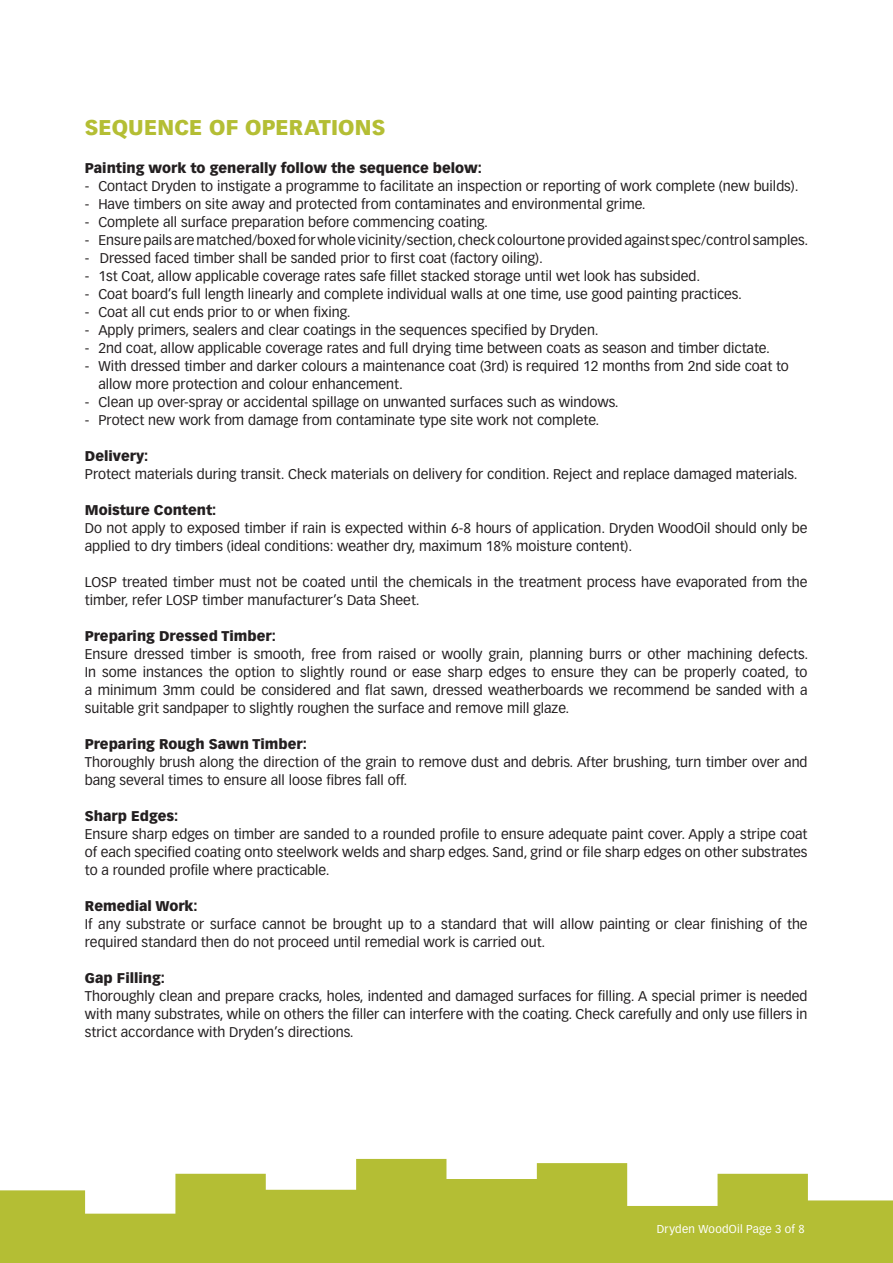
<style>
.page{position:relative;width:893px;height:1263px;background:#fff}
.page>*{position:absolute;margin:0;border:0;box-sizing:border-box;transform-origin:0 0}
.t1{font:900 21px "Vectora LT Std";letter-spacing:.01em;color:#b4be34}
.t2{font:13.8px/18px "Vectora LT Std";color:#231f20}
.t3{font:900 13.8px "Vectora LT Std";color:#231f20}
.t4{font:11.25px "Vectora LT Std";letter-spacing:.025em;color:#fff}
</style>
<div class="page">
<svg style="left:0;top:1159px;width:893px;height:104px;fill:#b4be34"></svg>
<h1 class="t1" style="left:85px;top:115px;width:302px">SEQUENCE OF OPERATIONS</h1>
<p class="t3" style="left:85px;top:159px;width:399px">Painting work to generally follow the sequence below:</p>
<p class="t2" style="left:85px;top:177px;width:715px">- Contact Dryden to instigate a programme to facilitate an inspection or reporting of work complete (new builds).</p>
<p class="t2" style="left:85px;top:195px;width:562px">- Have timbers on site away and protected from contaminates and environmental grime.</p>
<p class="t2" style="left:85px;top:213px;width:405px">- Complete all surface preparation before commencing coating.</p>
<p class="t2" style="left:85px;top:231px;width:725px">- Ensure pails are matched/boxed for whole vicinity/section, check colourtone provided against spec/control samples.</p>
<p class="t2" style="left:85px;top:249px;width:460px">- Dressed faced timber shall be sanded prior to first coat (factory oiling).</p>
<p class="t2" style="left:85px;top:267px;width:617px">- 1st Coat, allow applicable coverage rates safe fillet stacked storage until wet look has subsided.</p>
<p class="t2" style="left:85px;top:285px;width:659px">- Coat board’s full length linearly and complete individual walls at one time, use good painting practices.</p>
<p class="t2" style="left:85px;top:303px;width:267px">- Coat all cut ends prior to or when fixing.</p>
<p class="t2" style="left:85px;top:321px;width:515px">- Apply primers, sealers and clear coatings in the sequences specified by Dryden.</p>
<p class="t2" style="left:85px;top:339px;width:687px">- 2nd coat, allow applicable coverage rates and full drying time between coats as season and timber dictate.</p>
<p class="t2" style="left:98px;top:357px;width:692px;text-indent:-14px">- With dressed timber and darker colours a maintenance coat (3rd) is required 12 months from 2nd side coat to allow more protection and colour enhancement.</p>
<p class="t2" style="left:85px;top:393px;width:535px">- Clean up over-spray or accidental spillage on unwanted surfaces such as windows.</p>
<p class="t2" style="left:85px;top:411px;width:516px">- Protect new work from damage from contaminate type site work not complete.</p>
<p class="t3" style="left:85px;top:447px;width:65px">Delivery:</p>
<p class="t2" style="left:85px;top:465px;width:714px">Protect materials during transit. Check materials on delivery for condition. Reject and replace damaged materials.</p>
<p class="t3" style="left:85px;top:501px;width:133px">Moisture Content:</p>
<p class="t2" style="left:85px;top:519px;width:724px">Do not apply to exposed timber if rain is expected within 6-8 hours of application. Dryden WoodOil should only be applied to dry timbers (ideal conditions: weather dry, maximum 18% moisture content).</p>
<p class="t2" style="left:85px;top:573px;width:724px">LOSP treated timber must not be coated until the chemicals in the treatment process have evaporated from the timber, refer LOSP timber manufacturer’s Data Sheet.</p>
<p class="t3" style="left:85px;top:627px;width:192px">Preparing Dressed Timber:</p>
<p class="t2" style="left:85px;top:645px;width:725px;text-align:justify">Ensure dressed timber is smooth, free from raised or woolly grain, planning burrs or other machining defects.<br>In some instances the option to slightly round or ease sharp edges to ensure they can be properly coated, to a minimum 3mm could be considered and flat sawn, dressed weatherboards we recommend be sanded with a suitable grit sandpaper to slightly roughen the surface and remove mill glaze.</p>
<p class="t3" style="left:85px;top:735px;width:224px">Preparing Rough Sawn Timber:</p>
<p class="t2" style="left:85px;top:753px;width:724px">Thoroughly brush along the direction of the grain to remove dust and debris. After brushing, turn timber over and bang several times to ensure all loose fibres fall off.</p>
<p class="t3" style="left:85px;top:807px;width:95px">Sharp Edges:</p>
<p class="t2" style="left:85px;top:825px;width:724px;text-align:justify">Ensure sharp edges on timber are sanded to a rounded profile to ensure adequate paint cover. Apply a stripe coat of each specified coating onto steelwork welds and sharp edges. Sand, grind or file sharp edges on other substrates to a rounded profile where practicable.</p>
<p class="t3" style="left:85px;top:897px;width:114px">Remedial Work:</p>
<p class="t2" style="left:85px;top:915px;width:724px">If any substrate or surface cannot be brought up to a standard that will allow painting or clear finishing of the required standard then do not proceed until remedial work is carried out.</p>
<p class="t3" style="left:85px;top:969px;width:82px">Gap Filling:</p>
<p class="t2" style="left:85px;top:987px;width:724px;text-align:justify">Thoroughly clean and prepare cracks, holes, indented and damaged surfaces for filling. A special primer is needed with many substrates, while on others the filler can interfere with the coating. Check carefully and only use fillers in strict accordance with Dryden’s directions.</p>
<p class="t4" style="left:657px;top:1222px;width:149px">Dryden WoodOil Page 3 of 8</p>
</div>
